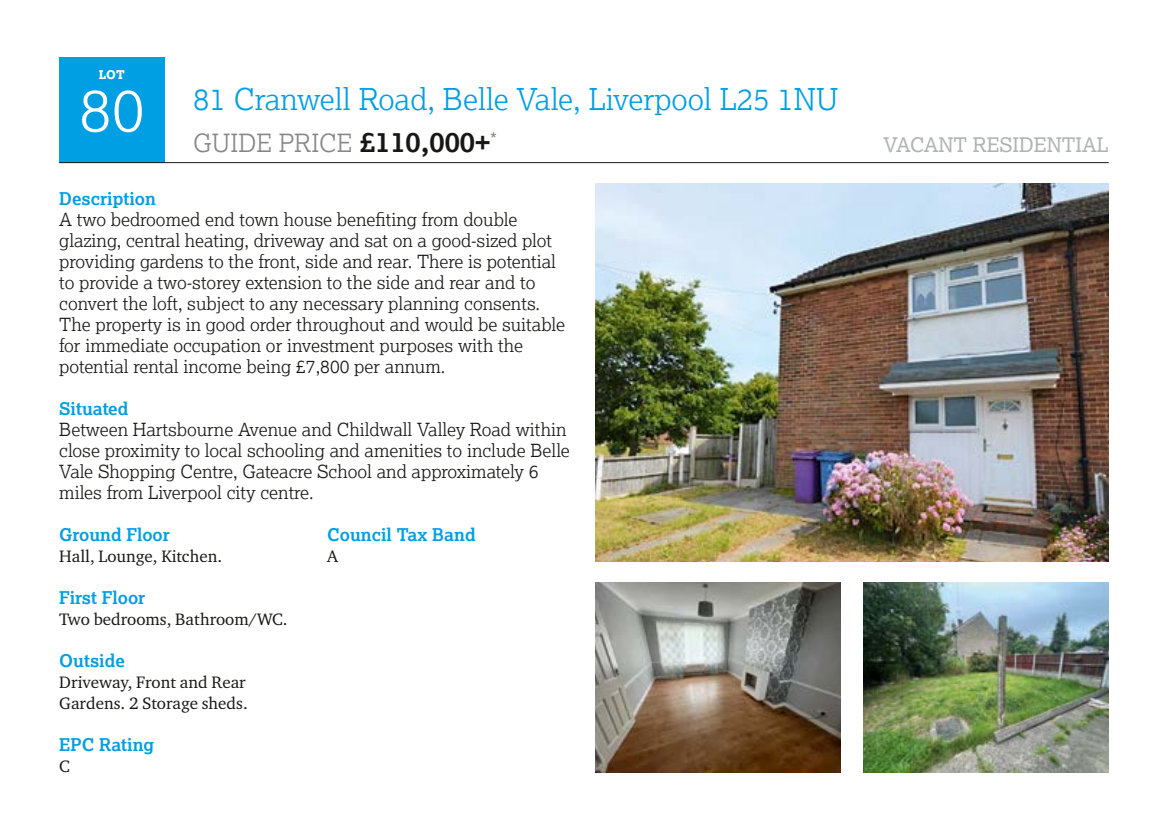
<style>
.page{position:relative;width:1176px;height:838px;background:#fff}
.page>*{position:absolute;margin:0;border:0;box-sizing:border-box;transform-origin:0 0}
.t1{font:300 60px "Lexia";color:#fff}
.t2{font:300 30px "Lexia";color:#009ee3}
.t3{font:300 25px "Lexia";color:#868786}
.t4{font:20px "Lexia";color:#b1b2b3}
.t5{font:300 18px/21px "Lexia";color:#181716}
.t6{font:18px "Lexia";color:#868786}
.t7{font:700 17.6px "Lexia";color:#009ee3}
.t8{font:17px/21px "Charter ITC Pro";color:#181716}
.t9{font:800 12px "Lexia";color:#fff}
.s1{font-weight:700;font-size:28px;color:#181716}
</style>
<div class="page">
<div style="left:59px;top:58px;width:105px;height:105px;background:#009ee3"></div>
<hr style="left:59px;top:162px;width:1049px;height:1px;background:#181716">
<img style="left:595px;top:583px;width:245px;height:189px">
<img style="left:863px;top:583px;width:245px;height:189px">
<img style="left:595px;top:184px;width:513px;height:378px">
<p class="t9" style="left:99px;top:67px;width:28px">LOT</p>
<h1 class="t1" style="left:79px;top:72px;width:67px">80</h1>
<h2 class="t2" style="left:193px;top:81px;width:646px">81 Cranwell Road, Belle Vale, Liverpool L25 1NU</h2>
<h3 class="t3" style="left:193px;top:128px;width:298px">GUIDE PRICE <span class="s1">£110,000+</span></h3>
<p class="t4" style="left:883px;top:132px;width:227px">VACANT RESIDENTIAL</p>
<p class="t6" style="left:490px;top:128px;width:8px">*</p>
<p class="t7" style="left:59px;top:187px;width:98px">Description</p>
<p class="t5" style="left:59px;top:208px;width:507px">A two bedroomed end town house benefiting from double glazing, central heating, driveway and sat on a good-sized plot providing gardens to the front, side and rear. There is potential to provide a two-storey extension to the side and rear and to convert the loft, subject to any necessary planning consents.<br>The property is in good order throughout and would be suitable for immediate occupation or investment purposes with the potential rental income being £7,800 per annum.</p>
<p class="t7" style="left:59px;top:397px;width:71px">Situated</p>
<p class="t5" style="left:59px;top:418px;width:512px">Between Hartsbourne Avenue and Childwall Valley Road within close proximity to local schooling and amenities to include Belle Vale Shopping Centre, Gateacre School and approximately 6 miles from Liverpool city centre.</p>
<p class="t7" style="left:59px;top:523px;width:112px">Ground Floor</p>
<p class="t8" style="left:59px;top:545px;width:164px">Hall, Lounge, Kitchen.</p>
<p class="t7" style="left:59px;top:586px;width:88px">First Floor</p>
<p class="t8" style="left:59px;top:608px;width:230px">Two bedrooms, Bathroom/WC.</p>
<p class="t7" style="left:59px;top:649px;width:67px">Outside</p>
<p class="t8" style="left:59px;top:671px;width:190px">Driveway, Front and Rear<br>Gardens. 2 Storage sheds.</p>
<p class="t7" style="left:59px;top:733px;width:96px">EPC Rating</p>
<p class="t8" style="left:59px;top:755px;width:12px">C</p>
<p class="t7" style="left:327px;top:523px;width:150px">Council Tax Band</p>
<p class="t8" style="left:327px;top:545px;width:12px">A</p>
</div>
